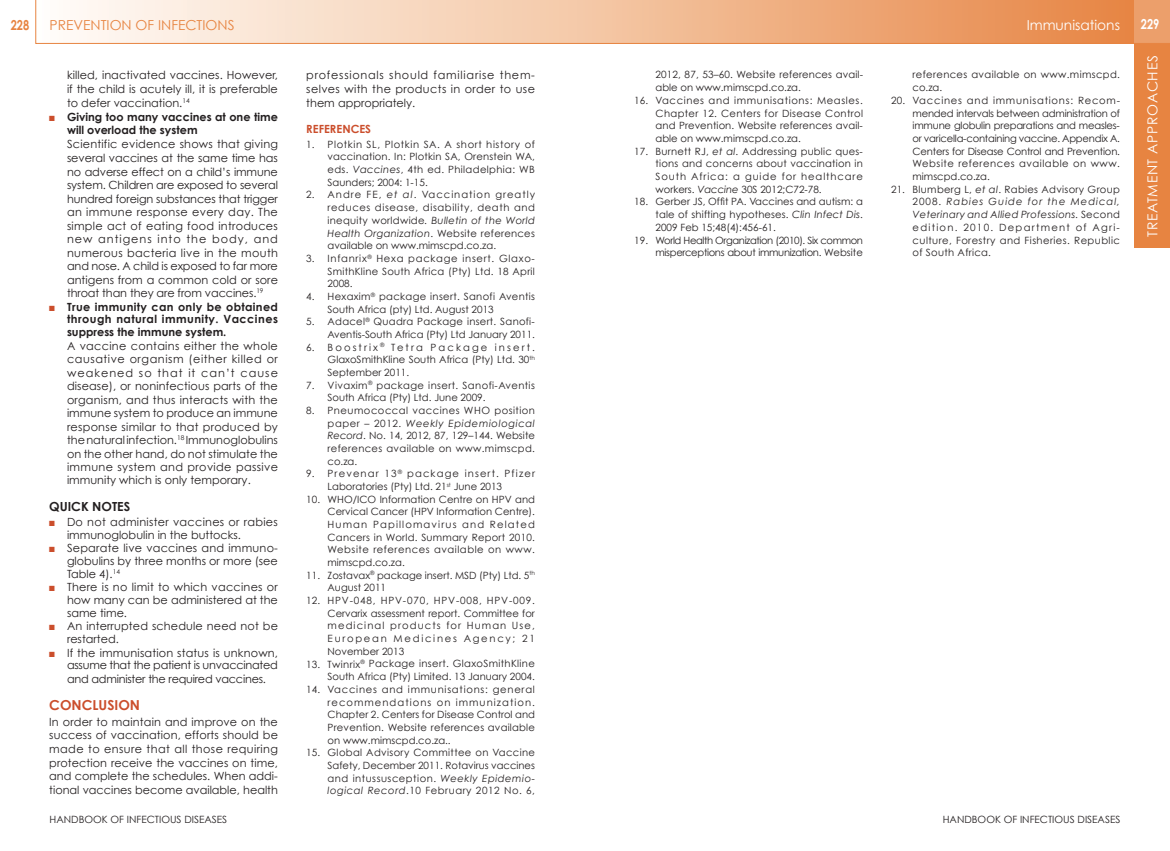
<style>
.page{position:relative;width:1170px;height:851px;background:#fff}
.page>*{position:absolute;margin:0;border:0;box-sizing:border-box;transform-origin:0 0}
.t1{font:13.75px "Century Gothic";color:#e78441}
.t2{font:13.75px "Century Gothic";letter-spacing:.05em;color:#fff}
.t3{font:13.75px "Century Gothic";color:#fff}
.t4{font:700 13.75px "Century Gothic";color:#cb4e2c}
.t5{font:700 13.75px "Century Gothic";color:#e78441;scale:.8 1}
.t6{font:700 13.75px "Century Gothic";color:#fff;scale:.8 1}
.t7{font:700 12.5px "Century Gothic";color:#231f20}
.t8{font:11.25px/13.6px "Century Gothic";color:#231f20;text-align:justify}
.t9{font:700 11.25px/12.9px "Century Gothic";color:#231f20}
.t10{font:11.25px/12.9px "Century Gothic";letter-spacing:.025em;color:#231f20}
.t11{font:700 11.25px "Century Gothic";color:#cb4e2c}
.t12{font:10px/12.6px "Century Gothic";letter-spacing:.015em;color:#231f20;text-align:justify}
.t13{font:10px/12.6px "Century Gothic";letter-spacing:.035em;color:#231f20;text-align:right}
.t14{font:10px/12.8px "Century Gothic";letter-spacing:-.03em;color:#231f20;text-align:right}
.t15{font:10px/12.6px "Century Gothic";letter-spacing:.04em;color:#231f20}
.t16{font:10px/12.6px "Century Gothic";letter-spacing:.11em;color:#231f20}
.s1{color:#cb4e2c}
.s2{font-style:italic}
</style>
<div class="page">
<div style="left:585px;top:0;width:554px;height:43px;background:linear-gradient(to right,#f4c8a6,#e68342)"></div>
<div style="left:1134px;top:43px;width:35px;height:205px;background:#e78441"></div>
<div style="left:1134px;top:0;width:35px;height:43px;background:#ec9f6b"></div>
<svg style="left:35px;top:0;width:550px;height:44px"></svg>
<hr style="left:585px;top:43px;width:584px;height:1px;background:#e78441">
<h1 class="t1" style="left:50px;top:16px;width:186px">PREVENTION OF INFECTIONS</h1>
<h1 class="t6" style="left:1140px;top:16px;width:25px">229</h1>
<h1 class="t5" style="left:11px;top:16px;width:25px">228</h1>
<h1 class="t3" style="left:1026px;top:16px;width:95px">Immunisations</h1>
<p class="t8" style="left:67px;top:68px;width:212px">killed, inactivated vaccines. However, if the child is acutely ill, it is preferable to defer vaccination.<sup>14</sup></p>
<p class="t9" style="left:67px;top:110px;width:212px;line-height:13.2px;text-indent:-18px"><span class="s1">■</span> Giving too many vaccines at one time will overload the system</p>
<p class="t8" style="left:67px;top:137px;width:212px">Scientific evidence shows that giving several vaccines at the same time has no adverse effect on a child’s immune system. Children are exposed to several hundred foreign substances that trigger an immune response every day. The simple act of eating food introduces new antigens into the body, and numerous bacteria live in the mouth and nose. A child is exposed to far more antigens from a common cold or sore throat than they are from vaccines.<sup>19</sup></p>
<p class="t9" style="left:67px;top:300px;width:212px;text-align:justify;text-indent:-18px"><span class="s1">■</span> True immunity can only be obtained through natural immunity. Vaccines suppress the immune system.</p>
<p class="t8" style="left:67px;top:338px;width:212px">A vaccine contains either the whole causative organism (either killed or weakened so that it can’t cause disease), or noninfectious parts of the organism, and thus interacts with the immune system to produce an immune response similar to that produced by the natural infection.<sup>18</sup> Immunoglobulins on the other hand, do not stimulate the immune system and provide passive immunity which is only temporary.</p>
<p class="t7" style="left:49px;top:499px;width:82px">QUICK NOTES</p>
<p class="t10" style="left:67px;top:515px;width:212px;text-indent:-18px"><span class="s1">■</span> Do not administer vaccines or rabies immunoglobulin in the buttocks.</p>
<p class="t8" style="left:67px;top:541px;width:212px;line-height:12.9px;text-indent:-18px"><span class="s1">■</span> Separate live vaccines and immuno&shy;globulins by three months or more (see Table 4).<sup>14</sup></p>
<p class="t8" style="left:67px;top:580px;width:212px;line-height:12.9px;text-indent:-18px"><span class="s1">■</span> There is no limit to which vaccines or how many can be administered at the same time.</p>
<p class="t8" style="left:67px;top:619px;width:212px;line-height:12.9px;text-indent:-18px"><span class="s1">■</span> An interrupted schedule need not be restarted.</p>
<p class="t8" style="left:67px;top:645px;width:212px;line-height:13.1px;text-indent:-18px"><span class="s1">■</span> If the immunisation status is unknown, assume that the patient is unvaccinated and administer the required vaccines.</p>
<h1 class="t4" style="left:49px;top:696px;width:92px">CONCLUSION</h1>
<p class="t8" style="left:49px;top:714px;width:230px">In order to maintain and improve on the success of vaccination, efforts should be made to ensure that all those requiring protection receive the vaccines on time, and complete the schedules. When addi&shy;tional vaccines become available, health</p>
<p class="t8" style="left:306px;top:68px;width:230px">professionals should familiarise them&shy;selves with the products in order to use them appropriately.</p>
<p class="t11" style="left:306px;top:121px;width:66px">REFERENCES</p>
<p class="t12" style="left:327px;top:138px;width:209px;text-indent:-21px">1. Plotkin SL, Plotkin SA. A short history of vaccination. In: Plotkin SA, Orenstein WA, eds. <span class="s2">Vaccines</span>, 4th ed. Philadelphia: WB Saunders; 2004: 1-15.</p>
<p class="t12" style="left:327px;top:188px;width:209px;text-indent:-21px">2. Andre FE, <span class="s2">et al</span>. Vaccination greatly reduces disease, disability, death and inequity worldwide<span class="s2">. Bulletin of the World Health Organization</span>. Website references available on www.mimscpd.co.za.</p>
<p class="t12" style="left:327px;top:252px;width:209px;text-indent:-21px">3. Infanrix<sup>®</sup> Hexa package insert. Glaxo-SmithKline South Africa (Pty) Ltd. 18 April 2008.</p>
<p class="t12" style="left:327px;top:290px;width:209px;text-indent:-21px">4. Hexaxim<sup>®</sup> package insert. Sanofi Aventis<br>South Africa (pty) Ltd. August 2013</p>
<p class="t12" style="left:306px;top:315px;width:230px;text-align:right">5. Adacel<sup>®</sup> Quadra Package insert. Sanofi-<br>Aventis-South Africa (Pty) Ltd January 2011.</p>
<p class="t12" style="left:327px;top:340px;width:209px;text-indent:-21px">6. Boostrix <sup>®</sup> Tetra Package insert.<br>GlaxoSmithKline South Africa (Pty) Ltd. 30<sup>th </sup>September 2011.</p>
<p class="t15" style="left:327px;top:378px;width:209px;text-indent:-21px">7. Vivaxim<sup>®</sup> package insert. Sanofi-Aventis<br>South Africa (Pty) Ltd. June 2009.</p>
<p class="t12" style="left:327px;top:404px;width:209px;text-indent:-21px">8. Pneumococcal vaccines WHO position paper – 2012. <span class="s2">Weekly Epidemiological Record</span>. No. 14, 2012, 87, 129–144. Website references available on www.mimscpd. co.za.</p>
<p class="t16" style="left:327px;top:467px;width:209px;text-indent:-21px">9. Prevenar 13<sup>®</sup> package insert. Pfizer<br>Laboratories (Pty) Ltd. 21<sup>st</sup> June 2013</p>
<p class="t12" style="left:327px;top:492px;width:209px;text-indent:-21px">10. WHO/ICO Information Centre on HPV and Cervical Cancer (HPV Information Centre).<br>Human Papillomavirus and Related Cancers in World. Summary Report 2010.<br>Website references available on www. mimscpd.co.za.</p>
<p class="t12" style="left:327px;top:568px;width:209px;text-indent:-21px">11. Zostavax<sup>®</sup> package insert. MSD (Pty) Ltd. 5<sup>th<br></sup>August 2011</p>
<p class="t12" style="left:327px;top:594px;width:209px;text-indent:-21px">12. HPV-048, HPV-070, HPV-008, HPV-009.<br>Cervarix assessment report. Committee for medicinal products for Human Use, European Medicines Agency; 21<br>November 2013</p>
<p class="t13" style="left:306px;top:657px;width:230px">13. Twinrix<sup>®</sup> Package insert. GlaxoSmithKline<br>South Africa (Pty) Limited. 13 January 2004.</p>
<p class="t12" style="left:327px;top:682px;width:209px;text-indent:-21px">14. Vaccines and immunisations: general recommendations on immunization.<br>Chapter 2. Centers for Disease Control and Prevention. Website references available on www.mimscpd.co.za..</p>
<p class="t12" style="left:327px;top:746px;width:209px;text-indent:-21px">15. Global Advisory Committee on Vaccine Safety, December 2011. Rotavirus vaccines and intussusception. <span class="s2">Weekly Epidemio&shy;logical Record</span>.10 February 2012 No. 6,</p>
<p class="t12" style="left:655px;top:68px;width:209px">2012, 87, 53–60. Website references avail&shy;able on www.mimscpd.co.za.</p>
<p class="t12" style="left:655px;top:94px;width:209px;text-indent:-21px">16. Vaccines and immunisations: Measles.<br>Chapter 12. Centers for Disease Control and Prevention. Website references avail&shy;able on www.mimscpd.co.za.</p>
<p class="t12" style="left:655px;top:144px;width:209px;text-indent:-21px">17. Burnett RJ, <span class="s2">et al</span>. Addressing public ques&shy;tions and concerns about vaccination in South Africa: a guide for healthcare workers. <span class="s2">Vaccine</span> 30S 2012;C72-78.</p>
<p class="t12" style="left:655px;top:195px;width:209px;text-indent:-21px">18. Gerber JS, Offit PA. Vaccines and autism: a tale of shifting hypotheses. <span class="s2">Clin Infect Dis</span>.<br>2009 Feb 15;48(4):456-61.</p>
<p class="t14" style="left:634px;top:233px;width:230px">19. World Health Organization (2010). Six common misperceptions about immunization. Website</p>
<p class="t13" style="left:912px;top:68px;width:209px;text-align:left">references available on www.mimscpd. co.za.</p>
<p class="t12" style="left:912px;top:94px;width:209px;text-indent:-21px">20. Vaccines and immunisations: Recom&shy;mended intervals between administration of immune globulin preparations and measles&shy;or varicella-containing vaccine. Appendix A.<br>Centers for Disease Control and Prevention.<br>Website references available on www. mimscpd.co.za.</p>
<p class="t12" style="left:912px;top:182px;width:209px;text-indent:-21px">21. Blumberg L, <span class="s2">et al</span>. Rabies Advisory Group 2008. <span class="s2">Rabies Guide for the Medical, Veterinary and Allied Professions.</span> Second edition. 2010. Department of Agri&shy;culture, Forestry and Fisheries. Republic of South Africa.</p>
<p class="t12" style="left:50px;top:813px;width:179px">HANDBOOK OF INFECTIOUS DISEASES</p>
<p class="t12" style="left:942px;top:813px;width:179px">HANDBOOK OF INFECTIOUS DISEASES</p>
<h1 class="t2" style="left:1143px;top:237px;width:183px;rotate:-90deg">TREATMENT APPROACHES</h1>
</div>
